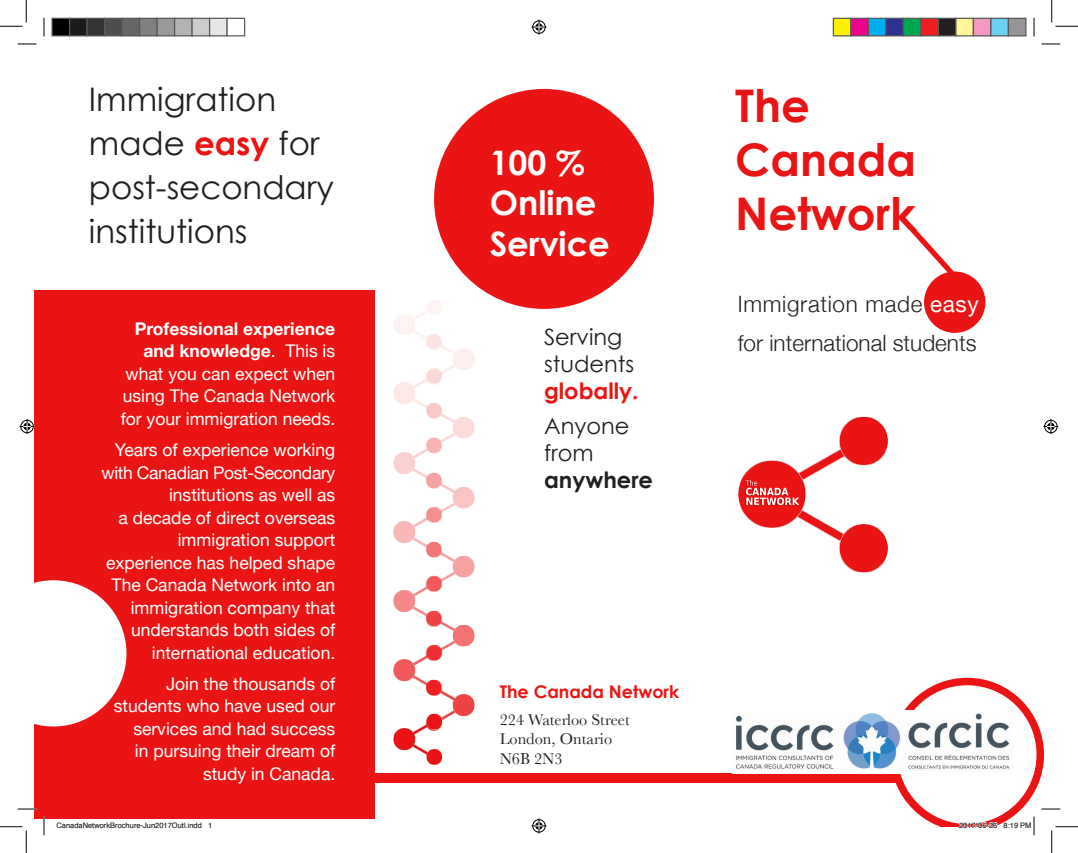
<style>
.page{position:relative;width:1078px;height:853px;background:#fff}
.page>*{position:absolute;margin:0;border:0;box-sizing:border-box;transform-origin:0 0}
.t1{font:700 45px/54px "Century Gothic";color:#eb1414}
.t2{font:700 33.75px "Century Gothic";color:#fff}
.t3{font:32.5px "Century Gothic";color:#231f20}
.t4{font:22.5px "Century Gothic";color:#231f20}
.t5{font:300 22.5px "Helvetica Neue";color:#231f20}
.t6{font:300 22.5px "Helvetica Neue";letter-spacing:.03em;color:#231f20}
.t7{font:700 22.5px "Century Gothic";color:#eb1414}
.t8{font:700 22.5px "Century Gothic";color:#231f20}
.t9{font:17.5px/22.5px "Helvetica Neue";color:#fff;text-align:right}
.t10{font:700 17.5px "Century Gothic";color:#eb1414}
.t11{font:16.25px "Baskerville";color:#231f20}
.t12{font:7.5px "Helvetica";color:#000}
.s1{font-weight:700;color:#eb1414}
.s2{font-weight:700}
.s3{font-weight:400;color:#fff}
</style>
<div class="page">
<div style="left:34px;top:291px;width:341px;height:528px;background:#eb1414"></div>
<img style="left:393px;top:518px;width:32px;height:29px">
<img style="left:425px;top:541px;width:50px;height:40px">
<img style="left:393px;top:574px;width:51px;height:42px">
<img style="left:425px;top:609px;width:50px;height:41px">
<img style="left:393px;top:644px;width:51px;height:41px">
<img style="left:425px;top:678px;width:50px;height:41px">
<img style="left:393px;top:713px;width:51px;height:52px">
<img style="left:393px;top:449px;width:32px;height:29px">
<img style="left:425px;top:472px;width:50px;height:51px">
<img style="left:393px;top:380px;width:32px;height:27px">
<img style="left:425px;top:403px;width:50px;height:51px">
<img style="left:425px;top:334px;width:49px;height:51px">
<img style="left:738px;top:416px;width:150px;height:157px">
<div style="left:924px;top:271px;width:61px;height:62px;background:#eb1414;border-radius:50%"></div>
<svg style="left:898px;top:214px;width:61px;height:66px"></svg>
<div style="left:354px;top:773px;width:546px;height:10px;background:#eb1414"></div>
<svg style="left:34px;top:580px;width:92px;height:146px"></svg>
<img style="left:735px;top:712px;width:155px;height:59px">
<div style="left:434px;top:89px;width:220px;height:220px;background:#eb1414;border-radius:50%"></div>
<svg style="left:18px;top:43px;width:18px;height:2px"></svg>
<svg style="left:1041px;top:43px;width:19px;height:2px"></svg>
<svg style="left:18px;top:808px;width:18px;height:2px"></svg>
<svg style="left:43px;top:18px;width:2px;height:18px"></svg>
<svg style="left:43px;top:816px;width:2px;height:19px"></svg>
<svg style="left:1033px;top:18px;width:2px;height:18px"></svg>
<svg style="left:0;top:0;width:27px;height:27px"></svg>
<svg style="left:0;top:826px;width:27px;height:27px"></svg>
<svg style="left:1051px;top:0;width:27px;height:27px"></svg>
<svg style="left:531px;top:20px;width:15px;height:15px"></svg>
<svg style="left:531px;top:818px;width:15px;height:15px"></svg>
<svg style="left:20px;top:419px;width:15px;height:15px"></svg>
<svg style="left:1043px;top:419px;width:15px;height:15px"></svg>
<div style="left:52px;top:18px;width:18px;height:18px;background:#000"></div>
<div style="left:51px;top:18px;width:19px;height:18px;border:1px solid #595959"></div>
<div style="left:70px;top:18px;width:17px;height:18px;background:#1a1a1a"></div>
<div style="left:69px;top:18px;width:19px;height:18px;border:1px solid #595959"></div>
<div style="left:87px;top:18px;width:18px;height:18px;background:#333"></div>
<div style="left:86px;top:18px;width:19px;height:18px;border:1px solid #595959"></div>
<div style="left:105px;top:18px;width:17px;height:18px;background:#4d4d4d"></div>
<div style="left:104px;top:18px;width:19px;height:18px;border:1px solid #595959"></div>
<div style="left:122px;top:18px;width:18px;height:18px;background:#666"></div>
<div style="left:121px;top:18px;width:19px;height:18px;border:1px solid #595959"></div>
<div style="left:140px;top:18px;width:17px;height:18px;background:#808080"></div>
<div style="left:139px;top:18px;width:19px;height:18px;border:1px solid #595959"></div>
<div style="left:157px;top:18px;width:18px;height:18px;background:#999"></div>
<div style="left:156px;top:18px;width:19px;height:18px;border:1px solid #595959"></div>
<div style="left:175px;top:18px;width:17px;height:18px;background:#b3b3b3"></div>
<div style="left:174px;top:18px;width:19px;height:18px;border:1px solid #595959"></div>
<div style="left:192px;top:18px;width:18px;height:18px;background:#ccc"></div>
<div style="left:191px;top:18px;width:19px;height:18px;border:1px solid #595959"></div>
<div style="left:210px;top:18px;width:17px;height:18px;background:#e6e6e6"></div>
<div style="left:209px;top:18px;width:19px;height:18px;border:1px solid #595959"></div>
<div style="left:226px;top:18px;width:19px;height:18px;border:1px solid #595959"></div>
<div style="left:833px;top:18px;width:18px;height:18px;background:#fff101"></div>
<div style="left:833px;top:18px;width:18px;height:18px;border:1px solid #595959"></div>
<div style="left:851px;top:18px;width:17px;height:18px;background:#ed028c"></div>
<div style="left:850px;top:18px;width:19px;height:18px;border:1px solid #595959"></div>
<div style="left:868px;top:18px;width:18px;height:18px;background:#00aeef"></div>
<div style="left:868px;top:18px;width:18px;height:18px;border:1px solid #595959"></div>
<div style="left:886px;top:18px;width:17px;height:18px;background:#2e3092"></div>
<div style="left:885px;top:18px;width:19px;height:18px;border:1px solid #595959"></div>
<div style="left:903px;top:18px;width:18px;height:18px;background:#00a54f"></div>
<div style="left:903px;top:18px;width:18px;height:18px;border:1px solid #595959"></div>
<div style="left:921px;top:18px;width:17px;height:18px;background:#ee1d23"></div>
<div style="left:920px;top:18px;width:19px;height:18px;border:1px solid #595959"></div>
<div style="left:938px;top:18px;width:18px;height:18px;background:#231f20"></div>
<div style="left:938px;top:18px;width:18px;height:18px;border:1px solid #595959"></div>
<div style="left:956px;top:18px;width:17px;height:18px;background:#fff79a"></div>
<div style="left:955px;top:18px;width:19px;height:18px;border:1px solid #595959"></div>
<div style="left:973px;top:18px;width:18px;height:18px;background:#f499c2"></div>
<div style="left:973px;top:18px;width:18px;height:18px;border:1px solid #595959"></div>
<div style="left:991px;top:18px;width:17px;height:18px;background:#6bcff6"></div>
<div style="left:990px;top:18px;width:19px;height:18px;border:1px solid #595959"></div>
<div style="left:1008px;top:18px;width:18px;height:18px;background:#939598"></div>
<div style="left:1008px;top:18px;width:18px;height:18px;border:1px solid #595959"></div>
<svg style="left:890px;top:678px;width:188px;height:175px"></svg>
<p class="t3" style="left:89px;top:80px;width:189px">Immigration</p>
<p class="t3" style="left:89px;top:124px;width:232px">made <span class="s1">easy</span> for</p>
<p class="t3" style="left:89px;top:167px;width:246px">post-secondary</p>
<p class="t3" style="left:89px;top:211px;width:160px">institutions</p>
<p class="t9" style="left:121px;top:318px;width:216px"><span class="s2">Professional experience and knowledge</span>. This is what you can expect when using The Canada Network for your immigration needs.</p>
<p class="t9" style="left:101px;top:440px;width:235px">Years of experience working with Canadian Post-Secondary institutions as well as</p>
<p class="t9" style="left:118px;top:507px;width:218px">a decade of direct overseas immigration support</p>
<p class="t9" style="left:106px;top:552px;width:231px">experience has helped shape<br>The Canada Network into an immigration company that understands both sides of international education.</p>
<p class="t9" style="left:166px;top:673px;width:171px">Join the thousands of</p>
<p class="t9" style="left:114px;top:696px;width:223px">students who have used our services and had success</p>
<p class="t9" style="left:135px;top:741px;width:202px">in pursuing their dream of study in Canada.</p>
<p class="t2" style="left:490px;top:141px;width:97px">100 %</p>
<p class="t2" style="left:490px;top:182px;width:108px">Online</p>
<p class="t2" style="left:490px;top:222px;width:122px">Service</p>
<p class="t4" style="left:544px;top:323px;width:80px">Serving</p>
<p class="t4" style="left:544px;top:350px;width:92px">students</p>
<p class="t7" style="left:544px;top:376px;width:96px">globally.</p>
<p class="t4" style="left:544px;top:412px;width:87px">Anyone</p>
<p class="t4" style="left:544px;top:439px;width:51px">from</p>
<p class="t8" style="left:544px;top:465px;width:110px">anywhere</p>
<p class="t1" style="left:735px;top:78px;width:76px">The</p>
<p class="t1" style="left:735px;top:132px;width:182px">Canada<br>Network</p>
<p class="t6" style="left:738px;top:286px;width:243px">Immigration made <span class="s3">easy</span></p>
<p class="t5" style="left:738px;top:325px;width:240px">for international students</p>
<p class="t10" style="left:500px;top:681px;width:181px">The Canada Network</p>
<p class="t11" style="left:500px;top:710px;width:132px">224 Waterloo Street</p>
<p class="t11" style="left:500px;top:729px;width:114px">London, Ontario</p>
<p class="t11" style="left:500px;top:749px;width:64px">N6B 2N3</p>
<p class="t12" style="left:56px;top:819px;width:157px">CanadaNetworkBrochure-Jun2017Outl.indd 1</p>
<p class="t12" style="left:959px;top:819px;width:74px">2017-06-26 8:19 PM</p>
</div>
